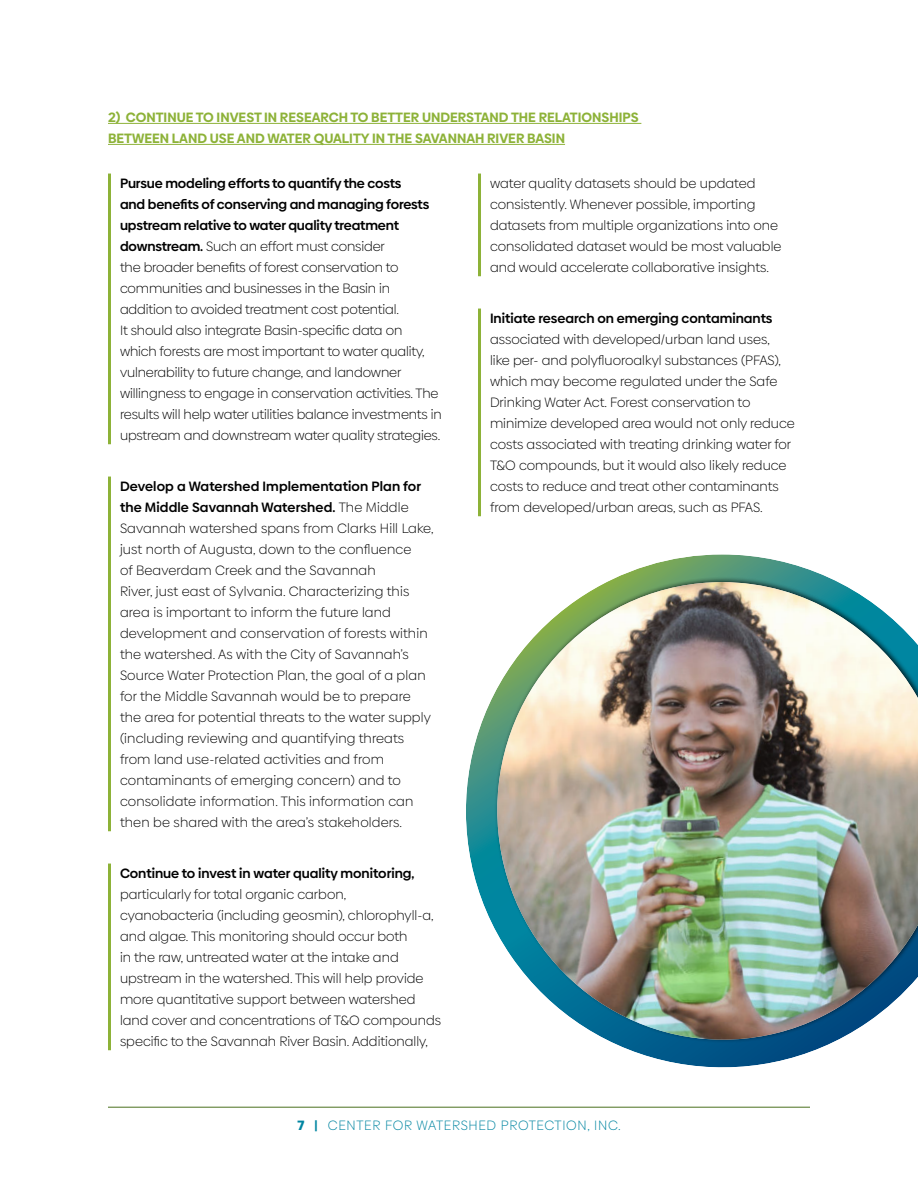
<style>
.page{position:relative;width:918px;height:1188px;background:#fff}
.page>*{position:absolute;margin:0;border:0;box-sizing:border-box;transform-origin:0 0}
.t1{font:300 13.5px/21px "Biennale";color:#000}
.t2{font:700 13.5px/21px "Biennale";color:#8db238}
.t3{font:600 13.5px "Biennale";color:#000}
.t4{font:300 13.5px "Biennale";letter-spacing:.05em;color:#0085a1}
.s1{font-weight:600}
.s2{font-weight:900}
</style>
<div class="page">
<hr style="left:108px;top:1107px;width:702px;height:1px;background:#4b711d">
<svg style="left:471px;top:556px;width:341px;height:510px"></svg>
<svg style="left:486px;top:571px;width:352px;height:11px"></svg>
<img style="left:486px;top:582px;width:432px;height:469px">
<hr style="left:478px;top:174px;width:3px;height:102px;background:#8db238">
<hr style="left:478px;top:309px;width:3px;height:207px;background:#8db238">
<hr style="left:108px;top:174px;width:3px;height:270px;background:#8db238">
<hr style="left:108px;top:477px;width:3px;height:354px;background:#8db238">
<hr style="left:108px;top:864px;width:3px;height:186px;background:#8db238">
<hr style="left:108px;top:123px;width:533px;height:1px;background:#8db238">
<hr style="left:108px;top:144px;width:457px;height:1px;background:#8db238">
<p class="t2" style="left:108px;top:107px;width:532px">2) CONTINUE TO INVEST IN RESEARCH TO BETTER UNDERSTAND THE RELATIONSHIPS<br>BETWEEN LAND USE AND WATER QUALITY IN THE SAVANNAH RIVER BASIN</p>
<p class="t1" style="left:120px;top:173px;width:323px"><span class="s1">Pursue modeling efforts to quantify the costs<br>and benefits of conserving and managing forests upstream relative to water quality treatment downstream.</span> Such an effort must consider<br>the broader benefits of forest conservation to communities and businesses in the Basin in addition to avoided treatment cost potential.<br>It should also integrate Basin-specific data on which forests are most important to water quality, vulnerability to future change, and landowner willingness to engage in conservation activities. The results will help water utilities balance investments in upstream and downstream water quality strategies.</p>
<p class="t1" style="left:120px;top:476px;width:315px"><span class="s1">Develop a Watershed Implementation Plan for the Middle Savannah Watershed.</span> The Middle Savannah watershed spans from Clarks Hill Lake, just north of Augusta, down to the confluence<br>of Beaverdam Creek and the Savannah<br>River, just east of Sylvania. Characterizing this area is important to inform the future land development and conservation of forests within the watershed. As with the City of Savannah’s Source Water Protection Plan, the goal of a plan for the Middle Savannah would be to prepare the area for potential threats to the water supply (including reviewing and quantifying threats from land use-related activities and from contaminants of emerging concern) and to consolidate information. This information can then be shared with the area’s stakeholders.</p>
<p class="t3" style="left:120px;top:867px;width:296px">Continue to invest in water quality monitoring,</p>
<p class="t1" style="left:120px;top:884px;width:323px">particularly for total organic carbon, cyanobacteria (including geosmin), chlorophyll-a, and algae. This monitoring should occur both<br>in the raw, untreated water at the intake and upstream in the watershed. This will help provide more quantitative support between watershed land cover and concentrations of T&amp;O compounds specific to the Savannah River Basin. Additionally,</p>
<p class="t1" style="left:490px;top:173px;width:293px">water quality datasets should be updated consistently. Whenever possible, importing datasets from multiple organizations into one consolidated dataset would be most valuable and would accelerate collaborative insights.</p>
<p class="t3" style="left:490px;top:312px;width:284px">Initiate research on emerging contaminants</p>
<p class="t1" style="left:490px;top:329px;width:306px">associated with developed/urban land uses,<br>like per- and polyfluoroalkyl substances (PFAS), which may become regulated under the Safe Drinking Water Act. Forest conservation to minimize developed area would not only reduce costs associated with treating drinking water for T&amp;O compounds, but it would also likely reduce costs to reduce and treat other contaminants from developed/urban areas, such as PFAS.</p>
<p class="t4" style="left:297px;top:1120px;width:325px"><span class="s2">7 |</span> CENTER FOR WATERSHED PROTECTION, INC.</p>
</div>
